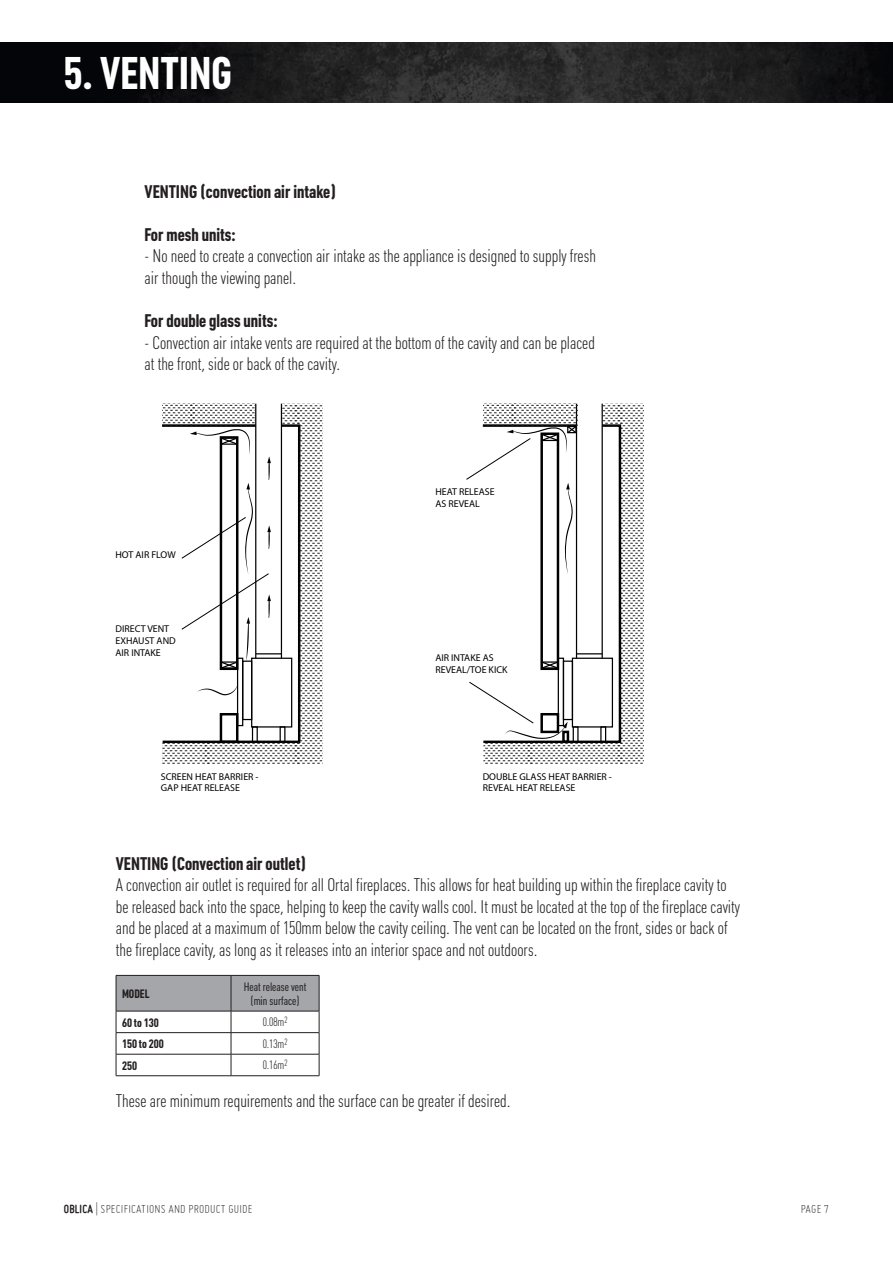
<style>
.page{position:relative;width:893px;height:1263px;background:#fff}
.page>*{position:absolute;margin:0;border:0;box-sizing:border-box;transform-origin:0 0}
.t1{font:700 45px "Plumb Condensed";color:#fff}
.t2{font:300 18px/21.6px "Plumb Condensed";color:#231f20}
.t3{font:700 18px "Plumb Condensed";color:#231f20}
.t4{font:300 12.75px "Miso";letter-spacing:.015em;color:#231f20}
.t5{font:12px/14.4px "Plumb Condensed";color:#231f20;text-align:center}
.t6{font:700 12px "Plumb Condensed";color:#231f20}
.t7{font:300 12px "Plumb Condensed";color:#231f20}
.t8{font:9.9px/11.9px "Myriad Pro";color:#000}
.s1{font-weight:700}
</style>
<div class="page">
<img style="left:0;top:43px;width:893px;height:59px">
<svg style="left:469px;top:681px;width:14px;height:11px"></svg>
<svg style="left:162px;top:404px;width:161px;height:360px"></svg>
<svg style="left:483px;top:404px;width:161px;height:360px"></svg>
<svg style="left:116px;top:976px;width:204px;height:99px"></svg>
<hr style="left:116px;top:1075px;width:115px;height:1px;background:#231f20">
<hr style="left:231px;top:1075px;width:88px;height:1px;background:#231f20">
<hr style="left:116px;top:975px;width:115px;height:1px;background:#231f20">
<hr style="left:116px;top:975px;width:1px;height:36px;background:#231f20">
<hr style="left:231px;top:975px;width:88px;height:1px;background:#231f20">
<hr style="left:231px;top:975px;width:1px;height:36px;background:#231f20">
<hr style="left:319px;top:975px;width:1px;height:36px;background:#231f20">
<hr style="left:116px;top:1011px;width:115px;height:1px;background:#231f20">
<hr style="left:231px;top:1011px;width:88px;height:1px;background:#231f20">
<h1 class="t1" style="left:64px;top:48px;width:169px">5. VENTING</h1>
<p class="t3" style="left:145px;top:181px;width:193px">VENTING (convection air intake)</p>
<p class="t3" style="left:145px;top:224px;width:93px">For mesh units:</p>
<p class="t2" style="left:145px;top:246px;width:453px">- No need to create a convection air intake as the appliance is designed to supply fresh air though the viewing panel.</p>
<p class="t3" style="left:145px;top:311px;width:134px">For double glass units:</p>
<p class="t2" style="left:145px;top:332px;width:452px">- Convection air intake vents are required at the bottom of the cavity and can be placed at the front, side or back of the cavity.</p>
<p class="t8" style="left:116px;top:549px;width:62px">HOT AIR FLOW</p>
<p class="t8" style="left:116px;top:623px;width:62px">DIRECT VENT<br>EXHAUST AND<br>AIR INTAKE</p>
<p class="t8" style="left:435px;top:485px;width:61px">HEAT RELEASE<br>AS REVEAL</p>
<p class="t8" style="left:435px;top:652px;width:74px">AIR INTAKE AS<br>REVEAL/TOE KICK</p>
<p class="t8" style="left:161px;top:770px;width:99px">SCREEN HEAT BARRIER -<br>GAP HEAT RELEASE</p>
<p class="t8" style="left:483px;top:770px;width:131px">DOUBLE GLASS HEAT BARRIER -<br>REVEAL HEAT RELEASE</p>
<p class="t3" style="left:116px;top:853px;width:192px">VENTING (Convection air outlet)</p>
<p class="t2" style="left:116px;top:874px;width:626px">A convection air outlet is required for all Ortal fireplaces. This allows for heat building up within the fireplace cavity to be released back into the space, helping to keep the cavity walls cool. It must be located at the top of the fireplace cavity and be placed at a maximum of 150mm below the cavity ceiling. The vent can be located on the front, sides or back of the fireplace cavity, as long as it releases into an interior space and not outdoors.</p>
<p class="t6" style="left:122px;top:987px;width:29px">MODEL</p>
<p class="t5" style="left:244px;top:979px;width:64px">Heat release vent (min surface)</p>
<p class="t6" style="left:122px;top:1016px;width:38px">60 to 130</p>
<p class="t7" style="left:263px;top:1016px;width:26px">0.08m<sup>2</sup></p>
<p class="t6" style="left:122px;top:1037px;width:43px">150 to 200</p>
<p class="t7" style="left:263px;top:1037px;width:26px">0.13m<sup>2</sup></p>
<p class="t6" style="left:122px;top:1059px;width:16px">250</p>
<p class="t7" style="left:263px;top:1059px;width:26px">0.16m<sup>2</sup></p>
<p class="t2" style="left:116px;top:1090px;width:396px">These are minimum requirements and the surface can be greater if desired.</p>
<p class="t4" style="left:64px;top:1202px;width:190px"><span class="s1">OBLICA</span> | SPECIFICATIONS AND PRODUCT GUIDE</p>
<p class="t4" style="left:801px;top:1201px;width:30px">PAGE 7</p>
</div>
